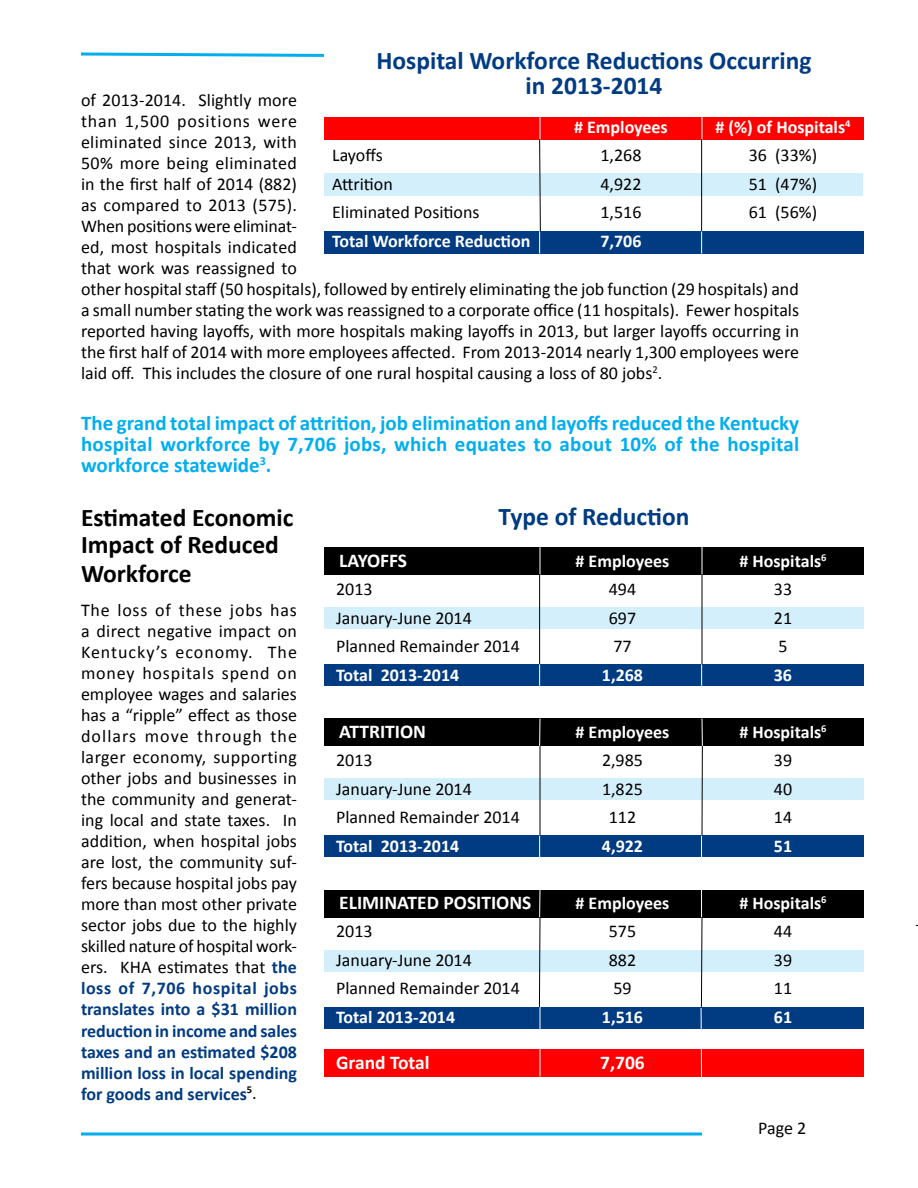
<style>
.page{position:relative;width:918px;height:1188px;background:#fff}
.page>*{position:absolute;margin:0;border:0;box-sizing:border-box;transform-origin:0 0}
.t1{font:700 25.5px/25.5px "Calibri";color:#013b82;text-align:center}
.t2{font:700 25.5px/27.8px "Calibri";color:#000}
.t3{font:700 21px/21px "Calibri";letter-spacing:.005em;color:#00aeef;text-align:justify}
.t4{font:700 19.5px "Calibri";color:#fff}
.t5{font:18px/21px "Calibri";color:#000}
.t6{font:700 18px "Calibri";color:#fff}
.s1{font-weight:700;color:#013b82}
</style>
<div class="page">
<div style="left:324px;top:117px;width:540px;height:22px;background:#f00"></div>
<div style="left:325px;top:173px;width:538px;height:22px;background:#d4effc"></div>
<div style="left:324px;top:231px;width:540px;height:23px;background:#013b82"></div>
<svg style="left:702px;top:117px;width:1px;height:22px"></svg>
<svg style="left:701px;top:231px;width:1px;height:23px"></svg>
<svg style="left:539px;top:117px;width:2px;height:137px"></svg>
<hr style="left:701px;top:139px;width:1px;height:92px;background:#000">
<div style="left:324px;top:547px;width:540px;height:28px;background:#000"></div>
<div style="left:324px;top:719px;width:540px;height:27px;background:#000"></div>
<div style="left:324px;top:890px;width:540px;height:27px;background:#000"></div>
<div style="left:324px;top:664px;width:539px;height:22px;background:#013b82"></div>
<div style="left:325px;top:1049px;width:539px;height:28px;background:#f00"></div>
<div style="left:325px;top:836px;width:539px;height:21px;background:#013b82"></div>
<div style="left:325px;top:1007px;width:539px;height:21px;background:#013b82"></div>
<div style="left:324px;top:607px;width:539px;height:22px;background:#d4effc"></div>
<div style="left:324px;top:778px;width:539px;height:22px;background:#d4effc"></div>
<div style="left:325px;top:950px;width:539px;height:21px;background:#d4effc"></div>
<svg style="left:540px;top:547px;width:1px;height:28px"></svg>
<svg style="left:702px;top:547px;width:1px;height:28px"></svg>
<hr style="left:539px;top:575px;width:1px;height:89px;background:#000">
<hr style="left:702px;top:575px;width:1px;height:89px;background:#000">
<svg style="left:539px;top:664px;width:1px;height:22px"></svg>
<svg style="left:701px;top:664px;width:1px;height:22px"></svg>
<hr style="left:540px;top:746px;width:1px;height:90px;background:#000">
<hr style="left:702px;top:746px;width:1px;height:90px;background:#000">
<svg style="left:539px;top:719px;width:1px;height:27px"></svg>
<svg style="left:702px;top:719px;width:1px;height:27px"></svg>
<svg style="left:539px;top:836px;width:1px;height:21px"></svg>
<svg style="left:539px;top:890px;width:2px;height:119px"></svg>
<hr style="left:701px;top:836px;width:1px;height:81px;background:#fff">
<hr style="left:540px;top:1007px;width:1px;height:70px;background:#fff">
<svg style="left:700px;top:917px;width:3px;height:160px"></svg>
<svg style="left:81px;top:52px;width:243px;height:5px"></svg>
<svg style="left:81px;top:1132px;width:621px;height:4px;background:#3fc2f2"></svg>
<h1 class="t1" style="left:376px;top:47px;width:437px">Hospital Workforce Reductions Occurring in 2013-2014</h1>
<p class="t6" style="left:574px;top:116px;width:95px"># Employees</p>
<p class="t6" style="left:715px;top:116px;width:137px"># (%) of Hospitals<sup>4</sup></p>
<p class="t5" style="left:332px;top:145px;width:52px">Layoffs</p>
<p class="t5" style="left:601px;top:145px;width:43px">1,268</p>
<p class="t5" style="left:749px;top:145px;width:70px">36 (33%)</p>
<p class="t5" style="left:332px;top:174px;width:62px">Attrition</p>
<p class="t5" style="left:601px;top:174px;width:43px">4,922</p>
<p class="t5" style="left:749px;top:174px;width:70px">51 (47%)</p>
<p class="t5" style="left:332px;top:202px;width:149px">Eliminated Positions</p>
<p class="t5" style="left:601px;top:202px;width:43px">1,516</p>
<p class="t5" style="left:749px;top:202px;width:70px">61 (56%)</p>
<p class="t6" style="left:332px;top:230px;width:200px">Total Workforce Reduction</p>
<p class="t6" style="left:600px;top:230px;width:43px">7,706</p>
<p class="t5" style="left:81px;top:90px;width:720px">of 2013-2014. Slightly more<br>than 1,500 positions were<br>eliminated since 2013, with<br>50% more being eliminated<br>in the first half of 2014 (882)<br>as compared to 2013 (575).<br>When positions were eliminat-<br>ed, most hospitals indicated<br>that work was reassigned to<br>other hospital staff (50 hospitals), followed by entirely eliminating the job function (29 hospitals) and a small number stating the work was reassigned to a corporate office (11 hospitals). Fewer hospitals reported having layoffs, with more hospitals making layoffs in 2013, but larger layoffs occurring in the first half of 2014 with more employees affected. From 2013-2014 nearly 1,300 employees were laid off. This includes the closure of one rural hospital causing a loss of 80 jobs<sup>2</sup>.</p>
<p class="t3" style="left:81px;top:413px;width:720px">The grand total impact of attrition, job elimination and layoffs reduced the Kentucky hospital workforce by 7,706 jobs, which equates to about 10% of the hospital workforce statewide<sup>3</sup>.</p>
<h1 class="t2" style="left:81px;top:504px;width:214px">Estimated Economic<br>Impact of Reduced<br>Workforce</h1>
<p class="t5" style="left:81px;top:600px;width:218px;text-align:justify">The loss of these jobs has a direct negative impact on Kentucky’s economy. The money hospitals spend on employee wages and salaries has a “ripple” effect as those dollars move through the larger economy, supporting other jobs and businesses in the community and generat&shy;ing local and state taxes. In addition, when hospital jobs are lost, the community suf&shy;fers because hospital jobs pay more than most other private sector jobs due to the highly skilled nature of hospital work&shy;ers. KHA estimates that <span class="s1">the loss of 7,706 hospital jobs translates into a $31 million reduction in income and sales taxes and an estimated $208 million loss in local spending for goods and services</span><sup>5</sup>.</p>
<h1 class="t1" style="left:499px;top:503px;width:192px">Type of Reduction</h1>
<p class="t4" style="left:339px;top:548px;width:69px">LAYOFFS</p>
<p class="t6" style="left:576px;top:549px;width:95px"># Employees</p>
<p class="t6" style="left:739px;top:549px;width:89px"># Hospitals<sup>6</sup></p>
<p class="t5" style="left:336px;top:579px;width:38px">2013</p>
<p class="t5" style="left:609px;top:579px;width:29px">494</p>
<p class="t5" style="left:774px;top:579px;width:20px">33</p>
<p class="t5" style="left:336px;top:607px;width:137px">January-June 2014</p>
<p class="t5" style="left:609px;top:607px;width:29px">697</p>
<p class="t5" style="left:774px;top:607px;width:20px">21</p>
<p class="t5" style="left:336px;top:636px;width:185px">Planned Remainder 2014</p>
<p class="t5" style="left:613px;top:636px;width:20px">77</p>
<p class="t5" style="left:778px;top:636px;width:11px">5</p>
<p class="t6" style="left:336px;top:663px;width:125px">Total 2013-2014</p>
<p class="t6" style="left:602px;top:663px;width:43px">1,268</p>
<p class="t6" style="left:774px;top:663px;width:20px">36</p>
<p class="t4" style="left:339px;top:719px;width:88px">ATTRITION</p>
<p class="t6" style="left:576px;top:720px;width:95px"># Employees</p>
<p class="t6" style="left:739px;top:720px;width:89px"># Hospitals<sup>6</sup></p>
<p class="t5" style="left:336px;top:750px;width:38px">2013</p>
<p class="t5" style="left:602px;top:750px;width:43px">2,985</p>
<p class="t5" style="left:774px;top:750px;width:20px">39</p>
<p class="t5" style="left:336px;top:778px;width:137px">January-June 2014</p>
<p class="t5" style="left:602px;top:778px;width:43px">1,825</p>
<p class="t5" style="left:774px;top:778px;width:20px">40</p>
<p class="t5" style="left:336px;top:807px;width:185px">Planned Remainder 2014</p>
<p class="t5" style="left:609px;top:807px;width:29px">112</p>
<p class="t5" style="left:774px;top:807px;width:20px">14</p>
<p class="t6" style="left:336px;top:834px;width:125px">Total 2013-2014</p>
<p class="t6" style="left:602px;top:834px;width:43px">4,922</p>
<p class="t6" style="left:774px;top:834px;width:20px">51</p>
<p class="t4" style="left:339px;top:890px;width:194px">ELIMINATED POSITIONS</p>
<p class="t6" style="left:576px;top:891px;width:95px"># Employees</p>
<p class="t6" style="left:739px;top:891px;width:89px"># Hospitals<sup>6</sup></p>
<p class="t5" style="left:336px;top:921px;width:38px">2013</p>
<p class="t5" style="left:609px;top:921px;width:29px">575</p>
<p class="t5" style="left:774px;top:921px;width:20px">44</p>
<p class="t5" style="left:336px;top:949px;width:137px">January-June 2014</p>
<p class="t5" style="left:609px;top:949px;width:29px">882</p>
<p class="t5" style="left:774px;top:949px;width:20px">39</p>
<p class="t5" style="left:336px;top:978px;width:185px">Planned Remainder 2014</p>
<p class="t5" style="left:613px;top:978px;width:20px">59</p>
<p class="t5" style="left:774px;top:978px;width:20px">11</p>
<p class="t6" style="left:336px;top:1005px;width:120px">Total 2013-2014</p>
<p class="t6" style="left:602px;top:1005px;width:43px">1,516</p>
<p class="t6" style="left:774px;top:1005px;width:20px">61</p>
<p class="t4" style="left:336px;top:1050px;width:95px">Grand Total</p>
<p class="t4" style="left:600px;top:1050px;width:46px">7,706</p>
<p class="t5" style="left:758px;top:1118px;width:50px">Page 2</p>
</div>
